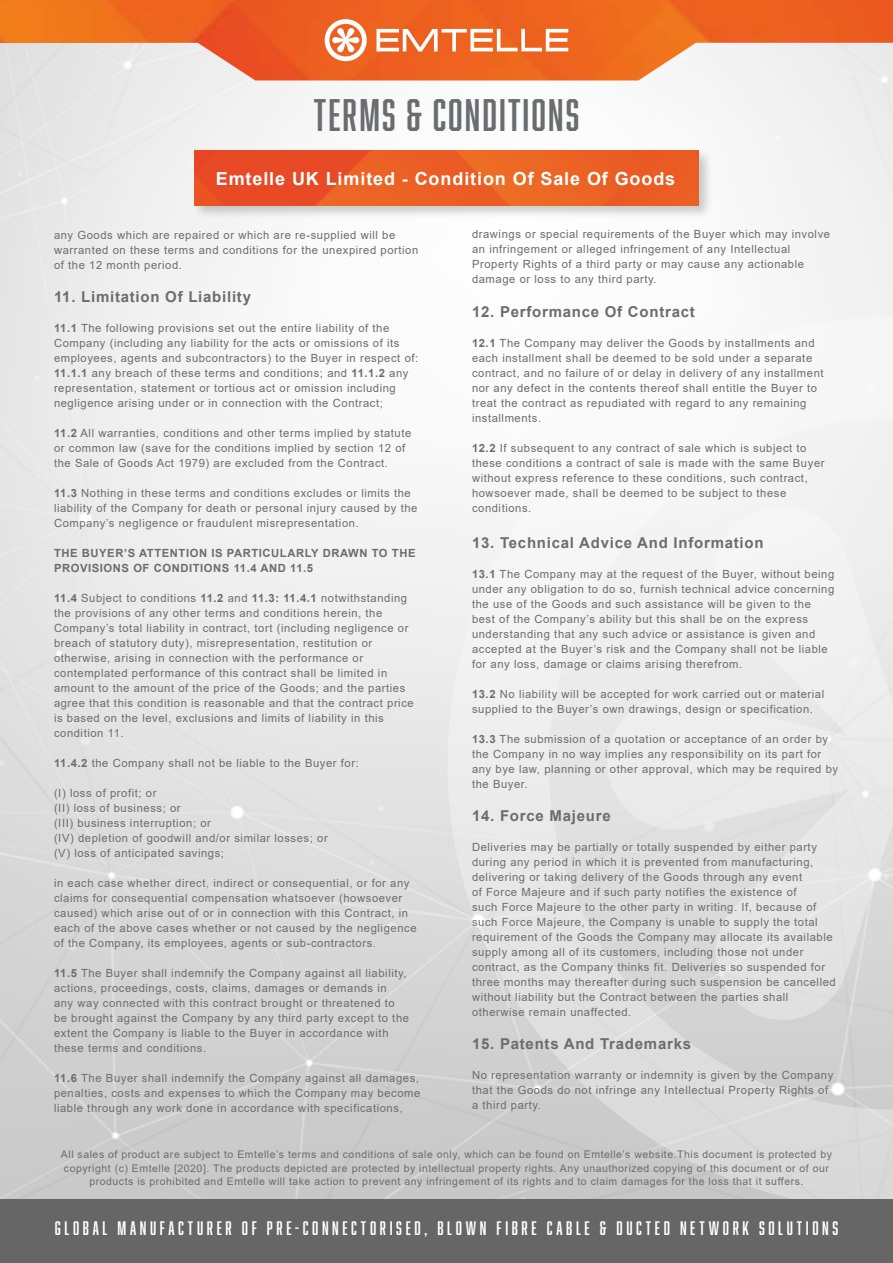
<style>
.page{position:relative;width:893px;height:1263px;background:#fff}
.page>*{position:absolute;margin:0;border:0;box-sizing:border-box;transform-origin:0 0}
.t1{font:42px "Abolition";letter-spacing:.05em;color:#696d6f}
.t2{font:18px "Abolition";letter-spacing:.205em;color:#fff}
.t3{font:700 18px "Arial";letter-spacing:.05em;color:#fff}
.t4{font:700 15px "Arial";letter-spacing:.05em;color:#696d6f}
.t5{font:11.25px/15px "Arial";letter-spacing:.05em;color:#696d6f}
.t6{font:700 11.25px/15px "Arial";letter-spacing:.05em;color:#696d6f}
.t7{font:10.5px/13.5px "Arial";letter-spacing:.05em;color:#696d6f;text-align:center}
.s1{font-weight:700}
</style>
<div class="page">
<img style="left:0;top:80px;width:893px;height:1120px">
<img style="left:0;top:0;width:893px;height:80px">
<svg style="left:448px;top:317px;width:445px;height:883px"></svg>
<div style="left:0;top:1200px;width:893px;height:63px;background:#666"></div>
<svg style="left:325px;top:19px;width:42px;height:42px"></svg>
<svg style="left:376px;top:29px;width:192px;height:22px"></svg>
<div style="left:193px;top:149px;width:520px;height:71px;background:#000;opacity:.2"></div>
<img style="left:195px;top:151px;width:503px;height:54px">
<h1 class="t1" style="left:314px;top:91px;width:267px">TERMS &amp; CONDITIONS</h1>
<h2 class="t3" style="left:216px;top:166px;width:461px">Emtelle UK Limited - Condition Of Sale Of Goods</h2>
<p class="t5" style="left:54px;top:227px;width:366px">any Goods which are repaired or which are re-supplied will be warranted on these terms and conditions for the unexpired portion of the 12 month period.</p>
<h3 class="t4" style="left:54px;top:286px;width:199px">11. Limitation Of Liability</h3>
<p class="t5" style="left:54px;top:320px;width:366px"><span class="s1">11.1</span> The following provisions set out the entire liability of the Company (including any liability for the acts or omissions of its employees, agents and subcontractors) to the Buyer in respect of:<br><span class="s1">11.1.1</span> any breach of these terms and conditions; and <span class="s1">11.1.2</span> any representation, statement or tortious act or omission including negligence arising under or in connection with the Contract;</p>
<p class="t5" style="left:54px;top:425px;width:359px"><span class="s1">11.2</span> All warranties, conditions and other terms implied by statute or common law (save for the conditions implied by section 12 of the Sale of Goods Act 1979) are excluded from the Contract.</p>
<p class="t5" style="left:54px;top:485px;width:365px"><span class="s1">11.3</span> Nothing in these terms and conditions excludes or limits the liability of the Company for death or personal injury caused by the<br>Company’s negligence or fraudulent misrepresentation.</p>
<p class="t6" style="left:54px;top:545px;width:363px">THE BUYER’S ATTENTION IS PARTICULARLY DRAWN TO THE<br>PROVISIONS OF CONDITIONS 11.4 AND 11.5</p>
<p class="t5" style="left:54px;top:590px;width:361px"><span class="s1">11.4</span> Subject to conditions <span class="s1">11.2</span> and <span class="s1">11.3: 11.4.1</span> notwithstanding the provisions of any other terms and conditions herein, the Company’s total liability in contract, tort (including negligence or breach of statutory duty), misrepresentation, restitution or otherwise, arising in connection with the performance or contemplated performance of this contract shall be limited in amount to the amount of the price of the Goods; and the parties agree that this condition is reasonable and that the contract price is based on the level, exclusions and limits of liability in this condition 11.</p>
<p class="t5" style="left:54px;top:755px;width:306px"><span class="s1">11.4.2</span> the Company shall not be liable to the Buyer for:</p>
<p class="t5" style="left:54px;top:785px;width:275px">(I) loss of profit; or<br>(II) loss of business; or<br>(III) business interruption; or<br>(IV) depletion of goodwill and/or similar losses; or (V) loss of anticipated savings;</p>
<p class="t5" style="left:54px;top:875px;width:364px">in each case whether direct, indirect or consequential, or for any claims for consequential compensation whatsoever (howsoever caused) which arise out of or in connection with this Contract, in each of the above cases whether or not caused by the negligence of the Company, its employees, agents or sub-contractors.</p>
<p class="t5" style="left:54px;top:965px;width:357px"><span class="s1">11.5</span> The Buyer shall indemnify the Company against all liability, actions, proceedings, costs, claims, damages or demands in<br>any way connected with this contract brought or threatened to be brought against the Company by any third party except to the extent the Company is liable to the Buyer in accordance with these terms and conditions.</p>
<p class="t5" style="left:54px;top:1070px;width:368px"><span class="s1">11.6</span> The Buyer shall indemnify the Company against all damages, penalties, costs and expenses to which the Company may become liable through any work done in accordance with specifications,</p>
<p class="t5" style="left:472px;top:227px;width:360px">drawings or special requirements of the Buyer which may involve an infringement or alleged infringement of any Intellectual Property Rights of a third party or may cause any actionable damage or loss to any third party.</p>
<h3 class="t4" style="left:472px;top:301px;width:224px">12. Performance Of Contract</h3>
<p class="t5" style="left:472px;top:335px;width:353px"><span class="s1">12.1</span> The Company may deliver the Goods by installments and each installment shall be deemed to be sold under a separate contract, and no failure of or delay in delivery of any installment nor any defect in the contents thereof shall entitle the Buyer to treat the contract as repudiated with regard to any remaining installments.</p>
<p class="t5" style="left:472px;top:440px;width:354px"><span class="s1">12.2</span> If subsequent to any contract of sale which is subject to these conditions a contract of sale is made with the same Buyer without express reference to these conditions, such contract, howsoever made, shall be deemed to be subject to these conditions.</p>
<h3 class="t4" style="left:472px;top:532px;width:293px">13. Technical Advice And Information</h3>
<p class="t5" style="left:472px;top:566px;width:364px"><span class="s1">13.1</span> The Company may at the request of the Buyer, without being under any obligation to do so, furnish technical advice concerning the use of the Goods and such assistance will be given to the best of the Company’s ability but this shall be on the express understanding that any such advice or assistance is given and accepted at the Buyer’s risk and the Company shall not be liable for any loss, damage or claims arising therefrom.</p>
<p class="t5" style="left:472px;top:686px;width:354px"><span class="s1">13.2</span> No liability will be accepted for work carried out or material supplied to the Buyer’s own drawings, design or specification.</p>
<p class="t5" style="left:472px;top:731px;width:368px"><span class="s1">13.3</span> The submission of a quotation or acceptance of an order by the Company in no way implies any responsibility on its part for any bye law, planning or other approval, which may be required by the Buyer.</p>
<h3 class="t4" style="left:472px;top:805px;width:140px">14. Force Majeure</h3>
<p class="t5" style="left:472px;top:839px;width:365px">Deliveries may be partially or totally suspended by either party during any period in which it is prevented from manufacturing, delivering or taking delivery of the Goods through any event<br>of Force Majeure and if such party notifies the existence of<br>such Force Majeure to the other party in writing. If, because of such Force Majeure, the Company is unable to supply the total requirement of the Goods the Company may allocate its available supply among all of its customers, including those not under contract, as the Company thinks fit. Deliveries so suspended for three months may thereafter during such suspension be cancelled without liability but the Contract between the parties shall otherwise remain unaffected.</p>
<h3 class="t4" style="left:472px;top:1033px;width:221px">15. Patents And Trademarks</h3>
<p class="t5" style="left:472px;top:1067px;width:363px">No representation warranty or indemnity is given by the Company that the Goods do not infringe any Intellectual Property Rights of a third party.</p>
<p class="t7" style="left:61px;top:1148px;width:772px">All sales of product are subject to Emtelle’s terms and conditions of sale only, which can be found on Emtelle’s website.This document is protected by copyright (c) Emtelle [2020]. The products depicted are protected by intellectual property rights. Any unauthorized copying of this document or of our products is prohibited and Emtelle will take action to prevent any infringement of its rights and to claim damages for the loss that it suffers.</p>
<h2 class="t2" style="left:55px;top:1218px;width:785px">GLOBAL MANUFACTURER OF PRE-CONNECTORISED, BLOWN FIBRE CABLE &amp; DUCTED NETWORK SOLUTIONS</h2>
</div>
